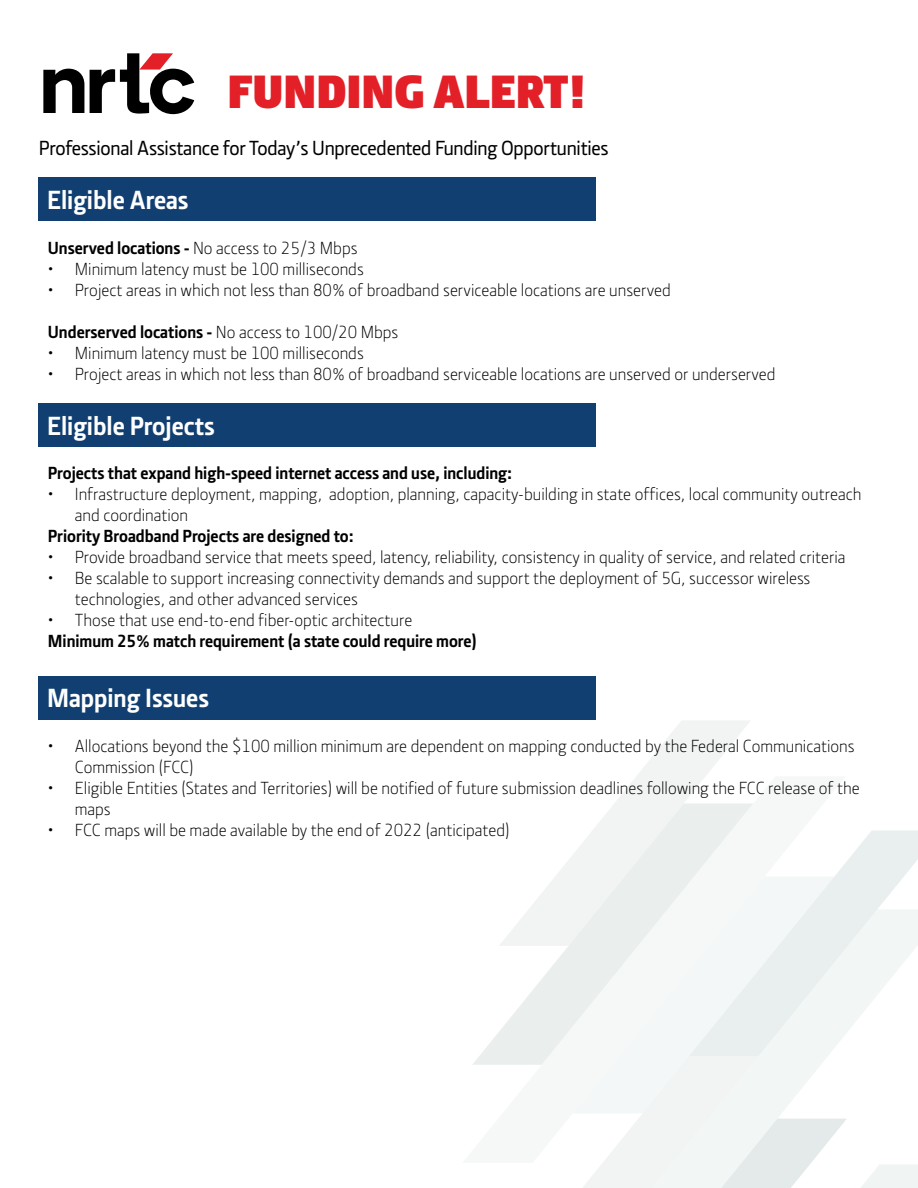
<style>
.page{position:relative;width:918px;height:1188px;background:#fff}
.page>*{position:absolute;margin:0;border:0;box-sizing:border-box;transform-origin:0 0}
.t1{font:900 48px "Section";color:#e31f27}
.t2{font:700 27px "Section";color:#fff}
.t3{font:500 21px "Section";letter-spacing:-.01em;color:#000}
.t4{font:300 18px/21px "Section";color:#000}
.t5{font:700 18px "Section";color:#000}
.s1{font-weight:300}
</style>
<div class="page">
<svg style="left:615px;top:721px;width:135px;height:82px;fill:#f1f4f3"></svg>
<svg style="left:834px;top:830px;width:84px;height:79px;fill:#e9eeee"></svg>
<svg style="left:834px;top:909px;width:84px;height:139px;fill:#f2f6f5"></svg>
<svg style="left:473px;top:803px;width:280px;height:262px"></svg>
<svg style="left:505px;top:1056px;width:413px;height:132px"></svg>
<svg style="left:573px;top:876px;width:261px;height:237px;fill:#f4f7f7"></svg>
<svg style="left:43px;top:69px;width:41px;height:44px"></svg>
<svg style="left:90px;top:53px;width:104px;height:61px"></svg>
<div style="left:38px;top:178px;width:557px;height:43px;background:#113f71"></div>
<div style="left:38px;top:403px;width:557px;height:43px;background:#113f71"></div>
<div style="left:38px;top:676px;width:557px;height:43px;background:#113f71"></div>
<h1 class="t1" style="left:227px;top:60px;width:361px">FUNDING ALERT!</h1>
<p class="t3" style="left:39px;top:135px;width:571px">Professional Assistance for Today’s Unprecedented Funding Opportunities</p>
<h2 class="t2" style="left:47px;top:183px;width:143px">Eligible Areas</h2>
<p class="t5" style="left:48px;top:236px;width:311px">Unserved locations - <span class="s1">No access to 25/3 Mbps</span></p>
<p class="t4" style="left:48px;top:258px;width:318px">• Minimum latency must be 100 milliseconds</p>
<p class="t4" style="left:48px;top:279px;width:624px">• Project areas in which not less than 80% of broadband serviceable locations are unserved</p>
<p class="t5" style="left:48px;top:320px;width:352px">Underserved locations - <span class="s1">No access to 100/20 Mbps</span></p>
<p class="t4" style="left:48px;top:342px;width:318px">• Minimum latency must be 100 milliseconds</p>
<p class="t4" style="left:48px;top:363px;width:729px">• Project areas in which not less than 80% of broadband serviceable locations are unserved or underserved</p>
<h2 class="t2" style="left:47px;top:409px;width:169px">Eligible Projects</h2>
<p class="t5" style="left:48px;top:462px;width:466px">Projects that expand high-speed internet access and use, including:</p>
<p class="t4" style="left:75px;top:484px;width:788px;text-indent:-27px">• Infrastructure deployment, mapping, adoption, planning, capacity-building in state offices, local community outreach and coordination</p>
<p class="t5" style="left:48px;top:525px;width:307px">Priority Broadband Projects are designed to:</p>
<p class="t4" style="left:48px;top:547px;width:799px">• Provide broadband service that meets speed, latency, reliability, consistency in quality of service, and related criteria</p>
<p class="t4" style="left:75px;top:568px;width:737px;text-indent:-27px">• Be scalable to support increasing connectivity demands and support the deployment of 5G, successor wireless technologies, and other advanced services</p>
<p class="t4" style="left:48px;top:610px;width:366px">• Those that use end-to-end fiber-optic architecture</p>
<p class="t5" style="left:48px;top:630px;width:431px">Minimum 25% match requirement (a state could require more)</p>
<h2 class="t2" style="left:47px;top:682px;width:163px">Mapping Issues</h2>
<p class="t4" style="left:75px;top:736px;width:781px;text-indent:-27px">• Allocations beyond the $100 million minimum are dependent on mapping conducted by the Federal Communications<br>Commission (FCC)</p>
<p class="t4" style="left:75px;top:778px;width:786px;text-indent:-27px">• Eligible Entities (States and Territories) will be notified of future submission deadlines following the FCC release of the maps</p>
<p class="t4" style="left:48px;top:820px;width:463px">• FCC maps will be made available by the end of 2022 (anticipated)</p>
</div>
